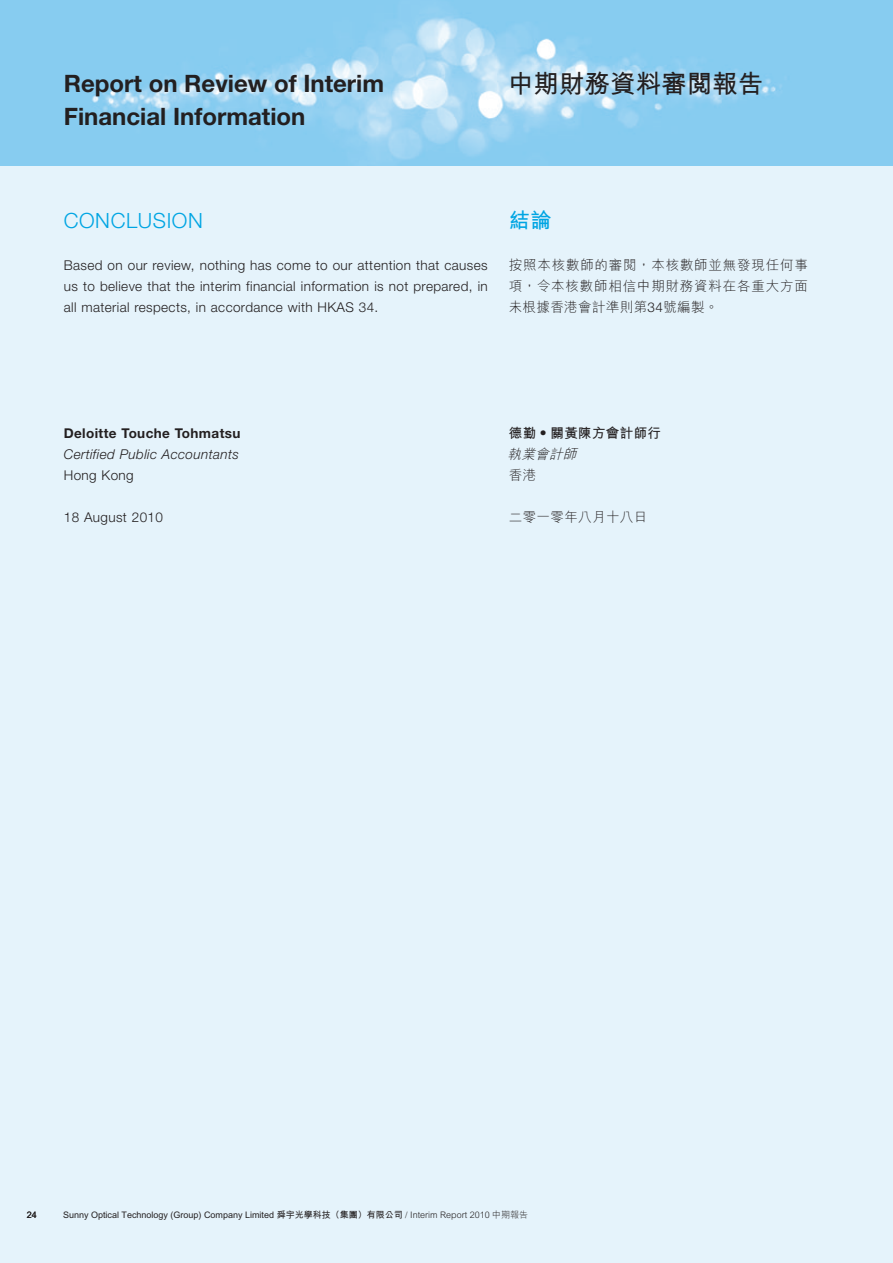
<style>
.page{position:relative;width:893px;height:1263px;background:#e5f3fb}
.page>*{position:absolute;margin:0;border:0;box-sizing:border-box;transform-origin:0 0}
.t1{font:700 25.5px "M Hei HK";color:#231f20}
.t2{font:700 24px/33px "Helvetica Neue LT Std";color:#231f20}
.t3{font:300 21px "Helvetica Neue LT Std";color:#00a5e3}
.t4{font:700 21px "M Hei HK";color:#00a5e3}
.t5{font:300 13.5px/21px "Helvetica Neue LT Std";letter-spacing:.03em;color:#231f20;text-align:justify}
.t6{font:300 13.5px/21px "M Hei HK";letter-spacing:.06em;color:#231f20;text-align:justify}
.t7{font:italic 300 13.5px "Helvetica Neue LT Std";letter-spacing:.03em;color:#231f20}
.t8{font:700 13.5px "Helvetica Neue LT Std";letter-spacing:.03em;color:#231f20}
.t9{font:700 13.5px "M Hei HK";letter-spacing:.03em;color:#231f20}
.t10{font:300 13.5px "M Hei HK";letter-spacing:.03em;color:#231f20}
.t11{font:italic 300 13.5px "M Hei HK";color:#231f20}
.t12{font:700 9px "M Hei HK";color:#231f20}
.s1{font-family:"Helvetica Neue LT Std"}
.s2{font-weight:300}
</style>
<div class="page">
<img style="left:0;top:0;width:893px;height:166px">
<h2 class="t2" style="left:64px;top:66px;width:322px">Report on Review of Interim<br>Financial Information</h2>
<h1 class="t1" style="left:508px;top:65px;width:256px">中期財務資料審閱報告</h1>
<h3 class="t3" style="left:64px;top:207px;width:30px">Conclusion</h3>
<p class="t5" style="left:64px;top:254px;width:425px">Based on our review, nothing has come to our attention that causes us to believe that the interim financial information is not prepared, in all material respects, in accordance with HKAS 34.</p>
<h3 class="t4" style="left:509px;top:205px;width:44px">結論</h3>
<p class="t6" style="left:509px;top:254px;width:301px">按照本核數師的審閱，本核數師並無發現任何事項，令本核數師相信中期財務資料在各重大方面未根據香港會計準則第<span class="s1">34</span>號編製。</p>
<p class="t8" style="left:64px;top:424px;width:178px">Deloitte Touche Tohmatsu</p>
<p class="t7" style="left:64px;top:446px;width:177px">Certified Public Accountants</p>
<p class="t5" style="left:64px;top:464px;width:71px">Hong Kong</p>
<p class="t5" style="left:64px;top:506px;width:101px">18 August 2010</p>
<p class="t9" style="left:509px;top:423px;width:154px">德勤•關黃陳方會計師行</p>
<p class="t11" style="left:507px;top:444px;width:75px">執業會計師</p>
<p class="t6" style="left:509px;top:464px;width:29px">香港</p>
<p class="t10" style="left:509px;top:507px;width:140px">二零一零年八月十八日</p>
<p class="t12" style="left:27px;top:1208px;width:12px">24</p>
<p class="t12" style="left:63px;top:1208px;width:467px">Sunny Optical Technology (Group) Company Limited 舜宇光學科技（集團）有限公司 <span class="s2">/ Interim Report 2010 中期報告</span></p>
</div>
